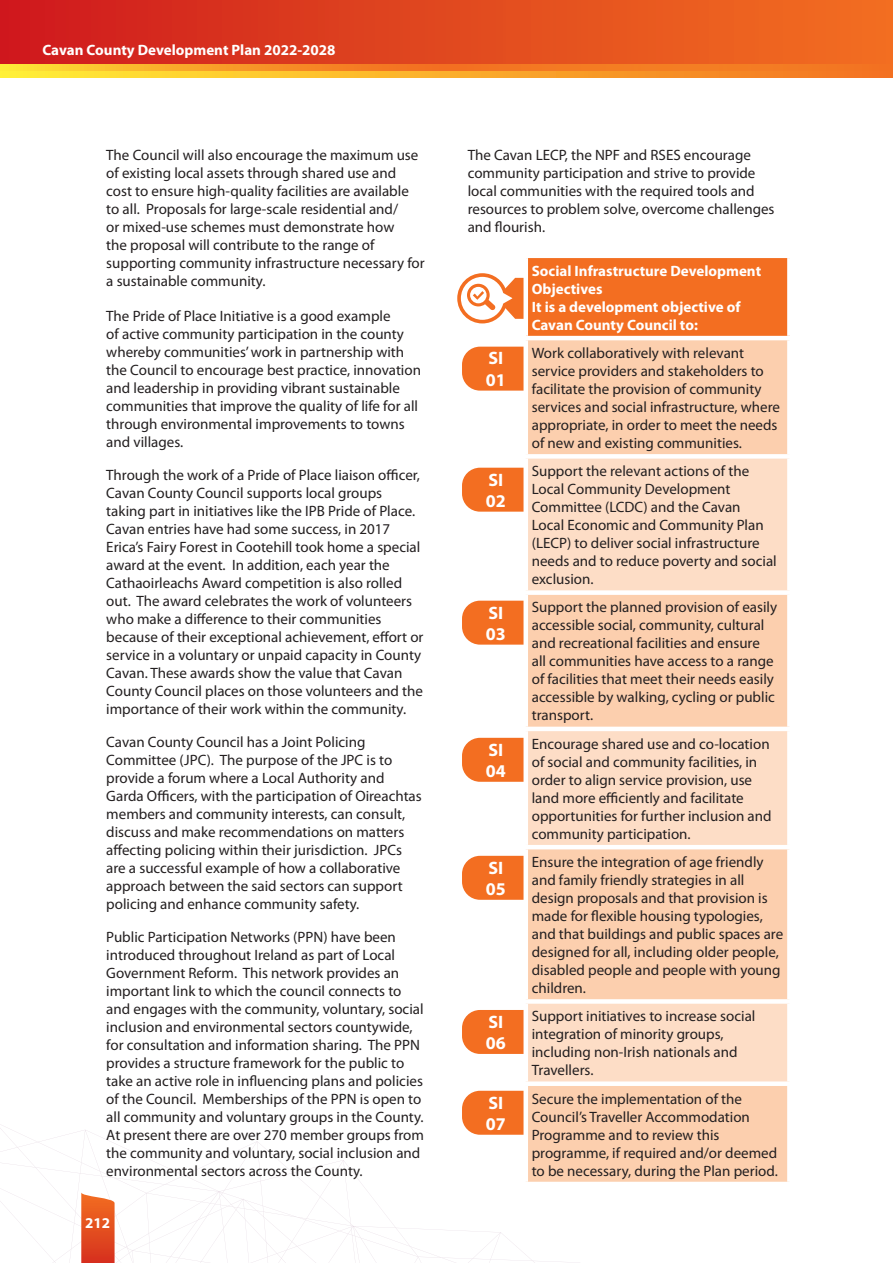
<style>
.page{position:relative;width:893px;height:1263px;background:#fff}
.page>*{position:absolute;margin:0;border:0;box-sizing:border-box;transform-origin:0 0}
.t1{font:700 18px/21.6px "Myriad Pro";color:#fff}
.t2{font:15px/18px "Myriad Pro";color:#231f20}
.t3{font:700 15px/18px "Myriad Pro";color:#fff}
</style>
<div class="page">
<svg style="left:0;top:1124px;width:550px;height:139px"></svg>
<div style="left:462px;top:347px;width:88px;height:44px;background:#f36e21;border-radius:18px"></div>
<div style="left:462px;top:468px;width:88px;height:44px;background:#f36e21;border-radius:18px"></div>
<div style="left:462px;top:601px;width:88px;height:44px;background:#f36e21;border-radius:18px"></div>
<div style="left:462px;top:738px;width:88px;height:44px;background:#f36e21;border-radius:18px"></div>
<div style="left:462px;top:856px;width:88px;height:44px;background:#f36e21;border-radius:18px"></div>
<div style="left:462px;top:1010px;width:88px;height:44px;background:#f36e21;border-radius:18px"></div>
<div style="left:462px;top:1091px;width:88px;height:44px;background:#f36e21;border-radius:18px"></div>
<svg style="left:457px;top:273px;width:66px;height:51px"></svg>
<div style="left:526px;top:256px;width:263px;height:82px;background:#f36e21"></div>
<div style="left:528px;top:340px;width:259px;height:842px;background:#fccfae"></div>
<svg style="left:528px;top:459px;width:259px;height:622px;background:#fcd6ba"></svg>
<hr style="left:523px;top:254px;width:269px;height:4px;background:#fff">
<div style="left:523px;top:258px;width:5px;height:78px;background:#fff"></div>
<div style="left:787px;top:258px;width:5px;height:78px;background:#fff"></div>
<hr style="left:523px;top:336px;width:269px;height:4px;background:#fff">
<div style="left:523px;top:340px;width:5px;height:114px;background:#fff"></div>
<div style="left:523px;top:454px;width:269px;height:5px;background:#fff"></div>
<div style="left:523px;top:459px;width:5px;height:131px;background:#fff"></div>
<div style="left:523px;top:590px;width:269px;height:5px;background:#fff"></div>
<div style="left:523px;top:595px;width:5px;height:132px;background:#fff"></div>
<hr style="left:523px;top:727px;width:269px;height:4px;background:#fff">
<div style="left:523px;top:731px;width:5px;height:114px;background:#fff"></div>
<hr style="left:523px;top:845px;width:269px;height:4px;background:#fff">
<div style="left:523px;top:849px;width:5px;height:150px;background:#fff"></div>
<div style="left:523px;top:999px;width:269px;height:5px;background:#fff"></div>
<div style="left:523px;top:1004px;width:5px;height:77px;background:#fff"></div>
<div style="left:523px;top:1081px;width:269px;height:5px;background:#fff"></div>
<div style="left:523px;top:1086px;width:5px;height:96px;background:#fff"></div>
<hr style="left:523px;top:1182px;width:269px;height:4px;background:#fff">
<svg style="left:0;top:1181px;width:331px;height:82px"></svg>
<div style="left:0;top:0;width:893px;height:64px;background:linear-gradient(to right,#ce1b1d,#f37121)"></div>
<svg style="left:0;top:71px;width:893px;height:6px;background:#faaf2b"></svg>
<svg style="left:0;top:64px;width:893px;height:7px;background:#f58d25"></svg>
<p class="t3" style="left:43px;top:41px;width:295px">Cavan County Development Plan 2022-2028</p>
<p class="t2" style="left:106px;top:146px;width:320px">The Council will also encourage the maximum use of existing local assets through shared use and cost to ensure high-quality facilities are available to all. Proposals for large-scale residential and/<br>or mixed-use schemes must demonstrate how<br>the proposal will contribute to the range of supporting community infrastructure necessary for a sustainable community.</p>
<p class="t2" style="left:106px;top:307px;width:316px">The Pride of Place Initiative is a good example<br>of active community participation in the county whereby communities’ work in partnership with the Council to encourage best practice, innovation and leadership in providing vibrant sustainable communities that improve the quality of life for all through environmental improvements to towns and villages.</p>
<p class="t2" style="left:106px;top:466px;width:319px">Through the work of a Pride of Place liaison officer, Cavan County Council supports local groups taking part in initiatives like the IPB Pride of Place.<br>Cavan entries have had some success, in 2017<br>Erica’s Fairy Forest in Cootehill took home a special award at the event. In addition, each year the Cathaoirleachs Award competition is also rolled out. The award celebrates the work of volunteers who make a difference to their communities because of their exceptional achievement, effort or service in a voluntary or unpaid capacity in County Cavan. These awards show the value that Cavan County Council places on those volunteers and the importance of their work within the community.</p>
<p class="t2" style="left:106px;top:733px;width:317px">Cavan County Council has a Joint Policing Committee (JPC). The purpose of the JPC is to provide a forum where a Local Authority and Garda Officers, with the participation of Oireachtas members and community interests, can consult, discuss and make recommendations on matters affecting policing within their jurisdiction. JPCs are a successful example of how a collaborative approach between the said sectors can support policing and enhance community safety.</p>
<p class="t2" style="left:106px;top:928px;width:319px">Public Participation Networks (PPN) have been introduced throughout Ireland as part of Local Government Reform. This network provides an important link to which the council connects to and engages with the community, voluntary, social inclusion and environmental sectors countywide, for consultation and information sharing. The PPN provides a structure framework for the public to take an active role in influencing plans and policies of the Council. Memberships of the PPN is open to all community and voluntary groups in the County.<br>At present there are over 270 member groups from the community and voluntary, social inclusion and environmental sectors across the County.</p>
<p class="t3" style="left:85px;top:1214px;width:26px">212</p>
<p class="t2" style="left:468px;top:146px;width:308px">The Cavan LECP, the NPF and RSES encourage community participation and strive to provide local communities with the required tools and resources to problem solve, overcome challenges and flourish.</p>
<p class="t1" style="left:486px;top:348px;width:21px">SI<br>01</p>
<p class="t1" style="left:486px;top:469px;width:21px">SI<br>02</p>
<p class="t1" style="left:486px;top:602px;width:21px">SI<br>03</p>
<p class="t1" style="left:486px;top:739px;width:21px">SI<br>04</p>
<p class="t1" style="left:486px;top:857px;width:21px">SI<br>05</p>
<p class="t1" style="left:486px;top:1011px;width:21px">SI<br>06</p>
<p class="t1" style="left:486px;top:1092px;width:21px">SI<br>07</p>
<p class="t3" style="left:532px;top:262px;width:231px">Social Infrastructure Development<br>Objectives<br>It is a development objective of<br>Cavan County Council to:</p>
<p class="t2" style="left:532px;top:344px;width:250px">Work collaboratively with relevant service providers and stakeholders to facilitate the provision of community services and social infrastructure, where appropriate, in order to meet the needs of new and existing communities.</p>
<p class="t2" style="left:532px;top:462px;width:246px">Support the relevant actions of the<br>Local Community Development<br>Committee (LCDC) and the Cavan<br>Local Economic and Community Plan (LECP) to deliver social infrastructure needs and to reduce poverty and social exclusion.</p>
<p class="t2" style="left:532px;top:598px;width:247px">Support the planned provision of easily accessible social, community, cultural and recreational facilities and ensure all communities have access to a range of facilities that meet their needs easily accessible by walking, cycling or public transport.</p>
<p class="t2" style="left:532px;top:734px;width:241px">Encourage shared use and co-location of social and community facilities, in order to align service provision, use land more efficiently and facilitate opportunities for further inclusion and community participation.</p>
<p class="t2" style="left:532px;top:853px;width:253px">Ensure the integration of age friendly and family friendly strategies in all design proposals and that provision is made for flexible housing typologies, and that buildings and public spaces are designed for all, including older people, disabled people and people with young children.</p>
<p class="t2" style="left:532px;top:1007px;width:225px">Support initiatives to increase social integration of minority groups, including non-Irish nationals and<br>Travellers.</p>
<p class="t2" style="left:532px;top:1089px;width:248px">Secure the implementation of the Council’s Traveller Accommodation Programme and to review this programme, if required and/or deemed to be necessary, during the Plan period.</p>
</div>
